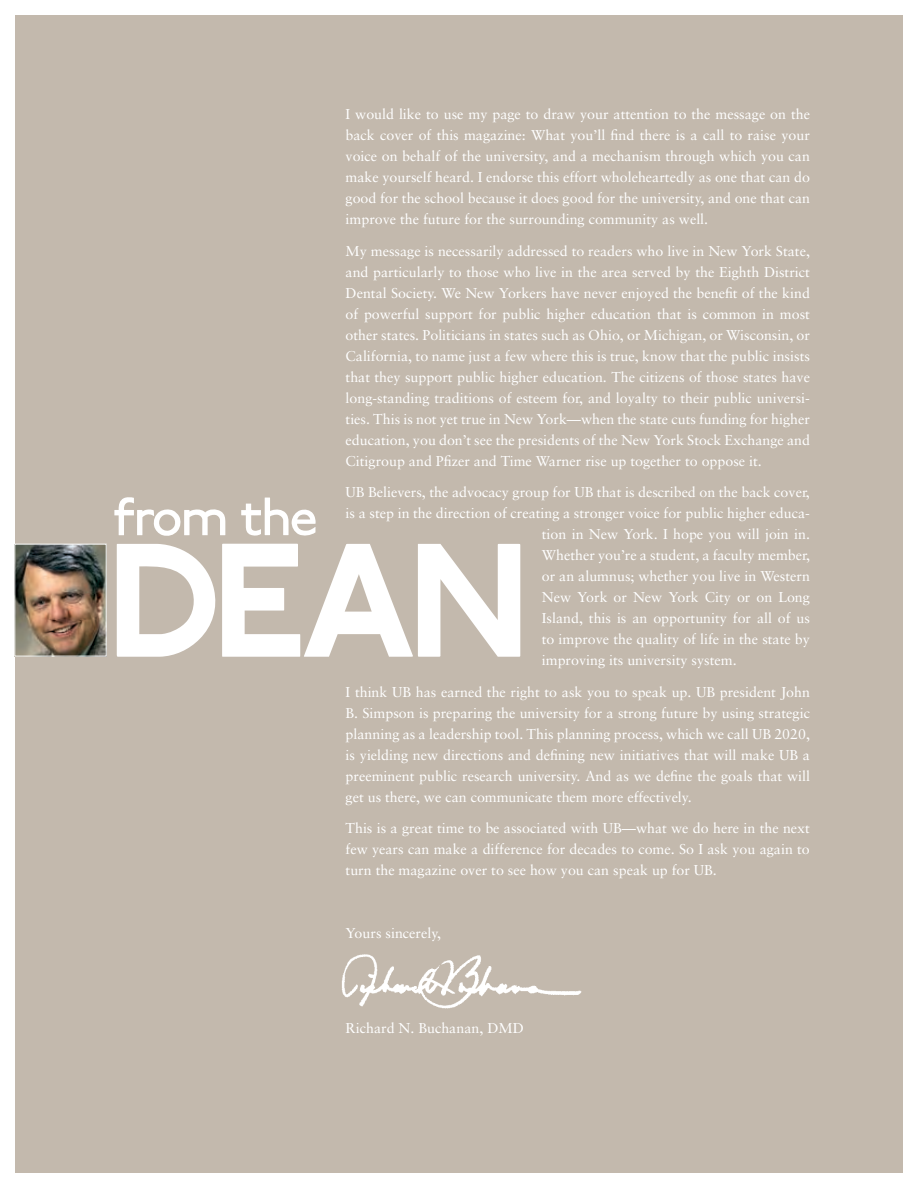
<style>
.page{position:relative;width:918px;height:1188px;background:#fff}
.page>*{position:absolute;margin:0;border:0;box-sizing:border-box;transform-origin:0 0}
.t1{font:700 171px "P22 Johnston Underground";color:#fff}
.t2{font:57px "P22 Johnston Underground";color:#fff}
.t3{font:14.25px/21px "Sabon";color:#fff;text-align:justify}
</style>
<div class="page">
<div style="left:8px;top:8px;width:902px;height:1172px;background:#c3b9ad"></div>
<div style="left:0;top:0;width:918px;height:1188px;border:15px solid #fff"></div>
<img style="left:16px;top:546px;width:89px;height:108px">
<div style="left:14px;top:544px;width:93px;height:112px;border:1px solid #fff"></div>
<img style="left:342px;top:954px;width:240px;height:55px">
<p class="t3" style="left:346px;top:103px;width:466px">I would like to use my page to draw your attention to the message on the back cover of this magazine: What you’ll find there is a call to raise your voice on behalf of the university, and a mechanism through which you can make yourself heard. I endorse this effort wholeheartedly as one that can do good for the school because it does good for the university, and one that can improve the future for the surrounding community as well.</p>
<p class="t3" style="left:346px;top:240px;width:466px">My message is necessarily addressed to readers who live in New York State, and particularly to those who live in the area served by the Eighth District Dental Society. We New Yorkers have never enjoyed the benefit of the kind of powerful support for public higher education that is common in most other states. Politicians in states such as Ohio, or Michigan, or Wisconsin, or California, to name just a few where this is true, know that the public insists that they support public higher education. The citizens of those states have long-standing traditions of esteem for, and loyalty to their public universi&shy;ties. This is not yet true in New York—when the state cuts funding for higher education, you don’t see the presidents of the New York Stock Exchange and Citigroup and Pfizer and Time Warner rise up together to oppose it.</p>
<p class="t3" style="left:346px;top:481px;width:466px">UB Believers, the advocacy group for UB that is described on the back cover,</p>
<p class="t3" style="left:346px;top:502px;width:466px">is a step in the direction of creating a stronger voice for public higher educa-</p>
<p class="t3" style="left:542px;top:523px;width:270px">tion in New York. I hope you will join in.</p>
<p class="t3" style="left:542px;top:544px;width:270px">Whether you’re a student, a faculty member,</p>
<p class="t3" style="left:542px;top:565px;width:270px">or an alumnus; whether you live in Western</p>
<p class="t3" style="left:542px;top:587px;width:270px">New York or New York City or on Long</p>
<p class="t3" style="left:542px;top:608px;width:270px">Island, this is an opportunity for all of us</p>
<p class="t3" style="left:542px;top:629px;width:270px">to improve the quality of life in the state by</p>
<p class="t3" style="left:542px;top:650px;width:196px">improving its university system.</p>
<p class="t3" style="left:346px;top:681px;width:466px">I think UB has earned the right to ask you to speak up. UB president John B. Simpson is preparing the university for a strong future by using strategic planning as a leadership tool. This planning process, which we call UB 2020, is yielding new directions and defining new initiatives that will make UB a preeminent public research university. And as we define the goals that will get us there, we can communicate them more effectively.</p>
<p class="t3" style="left:346px;top:818px;width:466px">This is a great time to be associated with UB—what we do here in the next few years can make a difference for decades to come. So I ask you again to turn the magazine over to see how you can speak up for UB.</p>
<h2 class="t2" style="left:113px;top:484px;width:206px">from the</h2>
<h1 class="t1" style="left:106px;top:499px;width:426px">DEAN</h1>
<p class="t3" style="left:346px;top:923px;width:97px">Yours sincerely,</p>
<p class="t3" style="left:346px;top:1017px;width:180px">Richard N. Buchanan, DMD</p>
</div>
